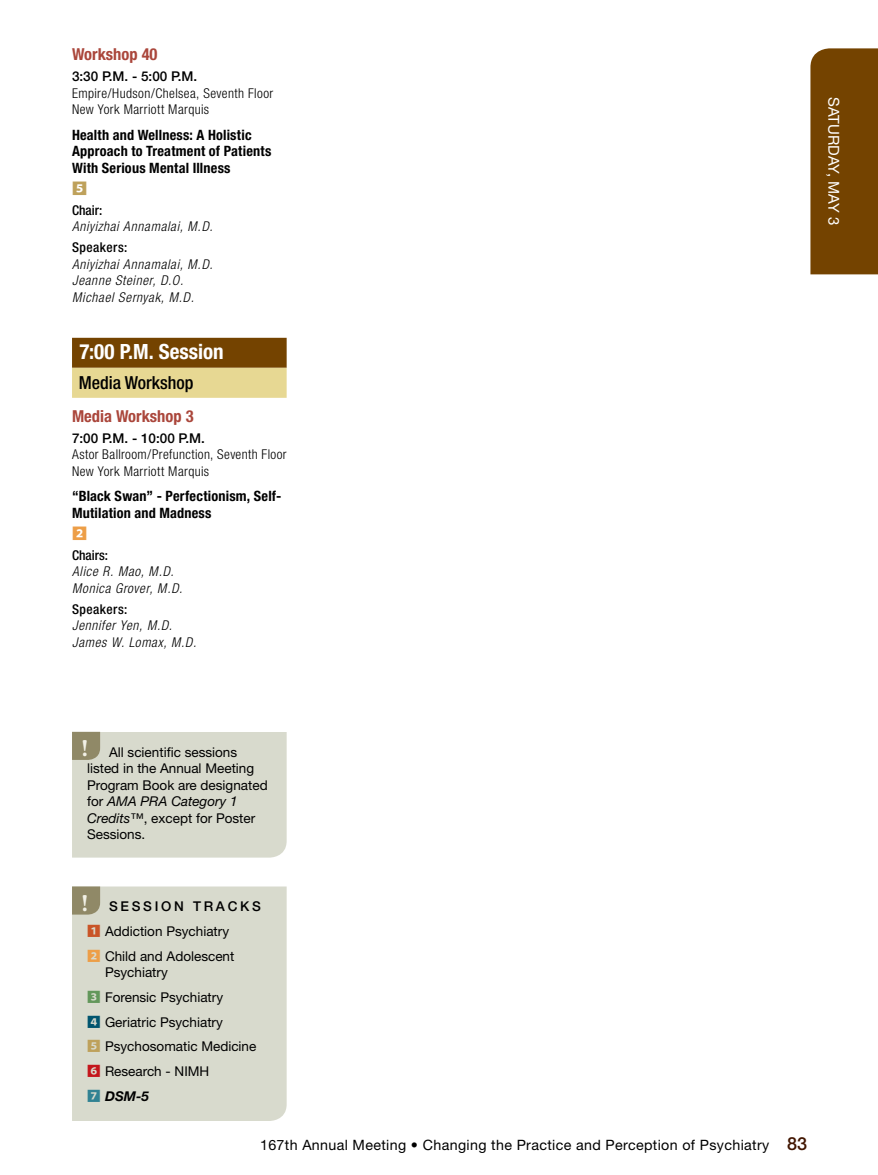
<style>
.page{position:relative;width:878px;height:1175px;background:#fff}
.page>*{position:absolute;margin:0;border:0;box-sizing:border-box;transform-origin:0 0}
.t1{font:700 24px "Minion Pro";color:#f2f1e6}
.t2{font:700 condensed 21px "Helvetica Neue LT Std";color:#fff}
.t3{font:500 condensed 18px "Helvetica Neue LT Std";color:#000}
.t4{font:700 condensed 16.5px "Helvetica Neue LT Std";color:#aa463b}
.t5{font:15px "Helvetica Neue LT Std";letter-spacing:.005em;color:#fff}
.t6{font:800 15px "Koz Go Pro";color:#bea15b}
.t7{font:800 15px "Koz Go Pro";color:#ed9e47}
.t8{font:700 condensed 14.25px/16.5px "Helvetica Neue LT Std";letter-spacing:.015em;color:#000}
.t9{font:14.25px "Helvetica Neue LT Std";letter-spacing:.025em;color:#000}
.t10{font:13.5px/24.8px "Helvetica Neue LT Std";color:#000}
.t11{font:italic 300 condensed 13.5px/16.5px "Helvetica Neue LT Std";letter-spacing:.05em;color:#000}
.t12{font:300 condensed 13.5px/16.5px "Helvetica Neue LT Std";letter-spacing:.03em;color:#000}
.t13{font:500 13.5px "Helvetica Neue LT Std";color:#000}
.t14{font:500 condensed 13.5px "Helvetica Neue LT Std";letter-spacing:.03em;color:#000}
.s1{font-style:italic}
.s2{font-weight:500}
.s3{font-family:"Koz Go Pro";font-weight:800;color:#c95427}
.s4{font-family:"Koz Go Pro";font-weight:800;color:#ed9e47}
.s5{font-family:"Koz Go Pro";font-weight:800;color:#63975b}
.s6{font-family:"Koz Go Pro";font-weight:800;color:#00546e}
.s7{font-family:"Koz Go Pro";font-weight:800;color:#bea15b}
.s8{font-family:"Koz Go Pro";font-weight:800;color:#c4161c}
.s9{font-family:"Koz Go Pro";font-weight:800;color:#318293}
.s10{font-weight:700;font-style:italic}
.s11{font-weight:500;font-size:18px;color:#411500}
</style>
<div class="page">
<div style="left:72px;top:338px;width:214px;height:30px;background:#744300"></div>
<div style="left:72px;top:368px;width:214px;height:30px;background:#e7d893"></div>
<div style="left:72px;top:886px;width:214px;height:235px;background:#d8dacd"></div>
<svg style="left:72px;top:886px;width:28px;height:28px"></svg>
<div style="left:72px;top:732px;width:214px;height:125px;background:#d8dacd"></div>
<div style="left:810px;top:48px;width:68px;height:226px;background:#744300"></div>
<p class="t4" style="left:72px;top:44px;width:87px">Workshop 40</p>
<p class="t13" style="left:72px;top:68px;width:127px">3:30 P.M. - 5:00 P.M.</p>
<p class="t12" style="left:72px;top:85px;width:203px">Empire/Hudson/Chelsea, Seventh Floor<br>New York Marriott Marquis</p>
<p class="t8" style="left:72px;top:126px;width:201px">Health and Wellness: A Holistic<br>Approach to Treatment of Patients<br>With Serious Mental Illness</p>
<p class="t6" style="left:72px;top:178px;width:16px">5</p>
<p class="t14" style="left:72px;top:202px;width:32px">Chair:</p>
<p class="t11" style="left:72px;top:218px;width:142px">Aniyizhai Annamalai, M.D.</p>
<p class="t14" style="left:72px;top:239px;width:57px">Speakers:</p>
<p class="t11" style="left:72px;top:256px;width:142px">Aniyizhai Annamalai, M.D.<br>Jeanne Steiner, D.O.<br>Michael Sernyak, M.D.</p>
<h2 class="t2" style="left:80px;top:338px;width:146px">7:00 P.M. Session</h2>
<h3 class="t3" style="left:79px;top:372px;width:116px">Media Workshop</h3>
<p class="t4" style="left:72px;top:406px;width:123px">Media Workshop 3</p>
<p class="t13" style="left:72px;top:430px;width:134px">7:00 P.M. - 10:00 P.M.</p>
<p class="t12" style="left:72px;top:446px;width:216px">Astor Ballroom/Prefunction, Seventh Floor<br>New York Marriott Marquis</p>
<p class="t8" style="left:72px;top:488px;width:211px">“Black Swan” - Perfectionism, Self-<br>Mutilation and Madness</p>
<p class="t7" style="left:72px;top:523px;width:16px">2</p>
<p class="t14" style="left:72px;top:547px;width:37px">Chairs:</p>
<p class="t11" style="left:72px;top:563px;width:112px">Alice R. Mao, M.D.<br>Monica Grover, M.D.</p>
<p class="t14" style="left:72px;top:601px;width:57px">Speakers:</p>
<p class="t11" style="left:72px;top:617px;width:126px">Jennifer Yen, M.D.<br>James W. Lomax, M.D.</p>
<p class="t5" style="left:842px;top:97px;width:130px;rotate:90deg">SATURDAY, MAY 3</p>
<h1 class="t1" style="left:81px;top:734px;width:8px">!</h1>
<p class="t10" style="left:87px;top:743px;width:182px;line-height:16.5px;text-indent:22px">All scientific sessions listed in the Annual Meeting<br>Program Book are designated for <span class="s1">AMA PRA Category 1<br>Credits™</span>, except for Poster<br>Sessions.</p>
<h1 class="t1" style="left:81px;top:888px;width:8px">!</h1>
<p class="t10" style="left:87px;top:893px;width:175px;text-indent:22px"><span class="s2">SESSI ON TRA CKS<br></span><span class="s3">1</span> Addiction Psychiatry<br><span class="s4">2</span> Child and Adolescent</p>
<p class="t10" style="left:87px;top:959px;width:171px;text-indent:18px">Psychiatry<br><span class="s5">3</span> Forensic Psychiatry<br><span class="s6">4</span> Geriatric Psychiatry<br><span class="s7">5</span> Psychosomatic Medicine<br><span class="s8">6</span> Research - NIMH<br><span class="s9">7</span> <span class="s10">DSM-5</span></p>
<p class="t9" style="left:260px;top:1136px;width:548px">167th Annual Meeting • Changing the Practice and Perception of Psychiatry <span class="s11">83</span></p>
</div>
